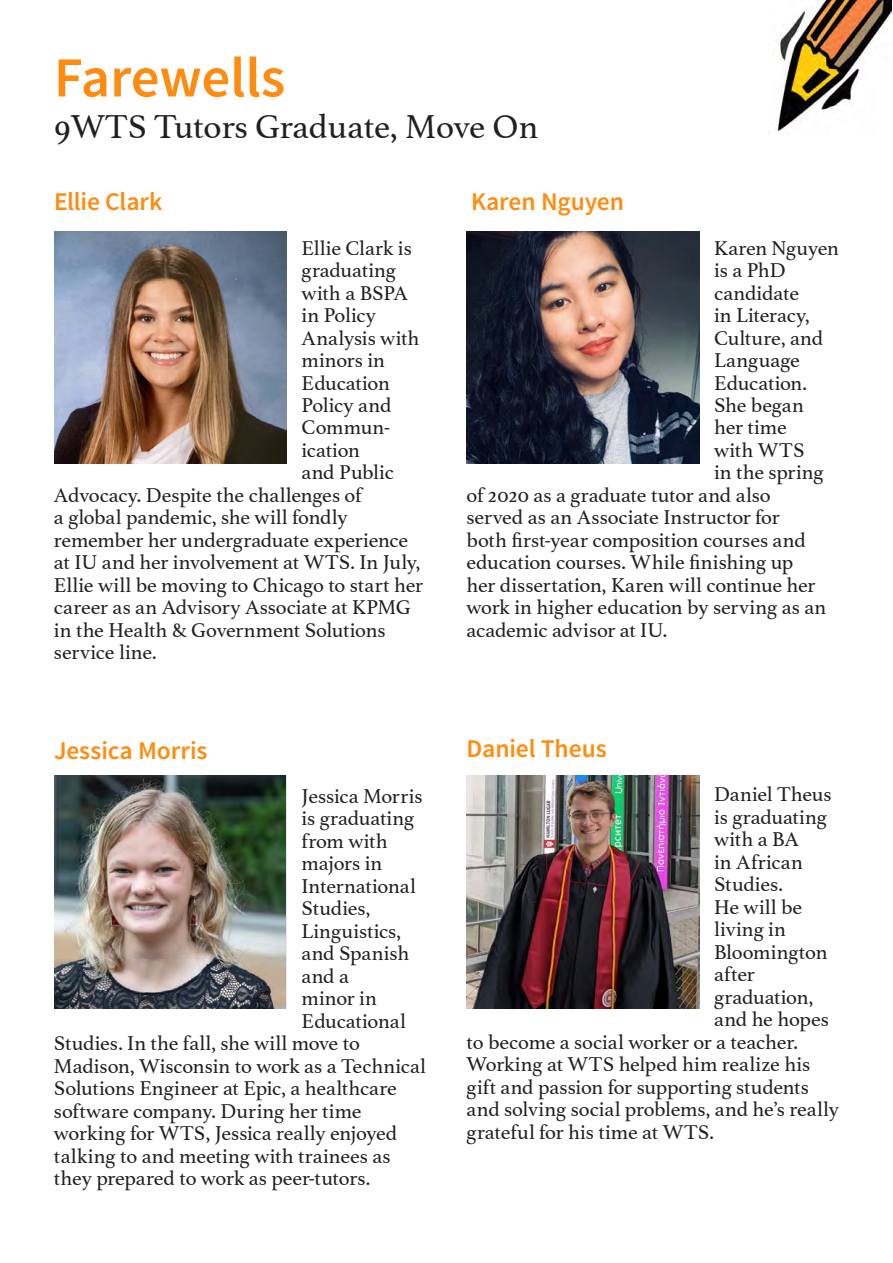
<style>
.page{position:relative;width:893px;height:1263px;background:#fff}
.page>*{position:absolute;margin:0;border:0;box-sizing:border-box;transform-origin:0 0}
.t1{font:600 56.55px "Source Sans Pro";color:#ff8c10}
.t2{font:34.8px "Athelas";letter-spacing:-.005em;color:#231f20}
.t3{font:600 25.5px "Source Sans Pro";letter-spacing:-.005em;color:#ff8c10}
.t4{font:21px "Athelas";letter-spacing:-.005em;color:#231f20}
.t5{font:21px "Athelas";letter-spacing:.015em;color:#231f20}
</style>
<div class="page">
<img style="left:776px;top:0;width:115px;height:135px">
<img style="left:54px;top:231px;width:232px;height:233px">
<img style="left:55px;top:776px;width:231px;height:232px">
<img style="left:467px;top:231px;width:232px;height:233px">
<img style="left:467px;top:776px;width:232px;height:232px">
<h2 class="t1" style="left:54px;top:42px;width:233px">Farewells</h2>
<h3 class="t2" style="left:54px;top:99px;width:486px">9WTS Tutors Graduate, Move On</h3>
<h4 class="t3" style="left:54px;top:186px;width:110px">Ellie Clark</h4>
<p class="t4" style="left:302px;top:231px;width:112px">Ellie Clark is</p>
<p class="t4" style="left:302px;top:253px;width:96px">graduating</p>
<p class="t4" style="left:302px;top:276px;width:108px">with a BSPA</p>
<p class="t4" style="left:302px;top:298px;width:76px">in Policy</p>
<p class="t4" style="left:302px;top:321px;width:120px">Analysis with</p>
<p class="t4" style="left:302px;top:343px;width:85px">minors in</p>
<p class="t4" style="left:302px;top:366px;width:90px">Education</p>
<p class="t4" style="left:302px;top:388px;width:91px">Policy and</p>
<p class="t4" style="left:302px;top:411px;width:90px">Commun-</p>
<p class="t4" style="left:302px;top:433px;width:60px">ication</p>
<p class="t4" style="left:302px;top:456px;width:94px">and Public</p>
<p class="t4" style="left:54px;top:478px;width:309px">Advocacy. Despite the challenges of</p>
<p class="t4" style="left:54px;top:501px;width:295px">a global pandemic, she will fondly</p>
<p class="t4" style="left:54px;top:523px;width:356px">remember her undergraduate experience</p>
<p class="t4" style="left:54px;top:546px;width:368px">at IU and her involvement at WTS. In July,</p>
<p class="t4" style="left:54px;top:568px;width:371px">Ellie will be moving to Chicago to start her</p>
<p class="t4" style="left:54px;top:591px;width:358px">career as an Advisory Associate at KPMG</p>
<p class="t4" style="left:54px;top:613px;width:333px">in the Health &amp; Government Solutions</p>
<p class="t4" style="left:54px;top:636px;width:104px">service line.</p>
<h4 class="t3" style="left:54px;top:734px;width:155px">Jessica Morris</h4>
<p class="t4" style="left:302px;top:779px;width:123px">Jessica Morris</p>
<p class="t4" style="left:302px;top:802px;width:114px">is graduating</p>
<p class="t4" style="left:302px;top:824px;width:88px">from with</p>
<p class="t4" style="left:302px;top:847px;width:82px">majors in</p>
<p class="t4" style="left:302px;top:869px;width:116px">International</p>
<p class="t4" style="left:302px;top:892px;width:70px">Studies,</p>
<p class="t4" style="left:302px;top:914px;width:101px">Linguistics,</p>
<p class="t4" style="left:302px;top:937px;width:109px">and Spanish</p>
<p class="t4" style="left:302px;top:959px;width:49px">and a</p>
<p class="t4" style="left:302px;top:982px;width:77px">minor in</p>
<p class="t4" style="left:302px;top:1004px;width:106px">Educational</p>
<p class="t4" style="left:54px;top:1027px;width:307px">Studies. In the fall, she will move to</p>
<p class="t4" style="left:54px;top:1049px;width:374px">Madison, Wisconsin to work as a Technical</p>
<p class="t4" style="left:54px;top:1072px;width:344px">Solutions Engineer at Epic, a healthcare</p>
<p class="t4" style="left:54px;top:1094px;width:309px">software company. During her time</p>
<p class="t4" style="left:54px;top:1117px;width:345px">working for WTS, Jessica really enjoyed</p>
<p class="t4" style="left:54px;top:1139px;width:338px">talking to and meeting with trainees as</p>
<p class="t4" style="left:54px;top:1162px;width:318px">they prepared to work as peer-tutors.</p>
<h4 class="t3" style="left:471px;top:186px;width:155px">Karen Nguyen</h4>
<p class="t4" style="left:714px;top:231px;width:126px">Karen Nguyen</p>
<p class="t4" style="left:714px;top:253px;width:73px">is a PhD</p>
<p class="t4" style="left:714px;top:276px;width:87px">candidate</p>
<p class="t4" style="left:714px;top:298px;width:97px">in Literacy,</p>
<p class="t4" style="left:714px;top:321px;width:111px">Culture, and</p>
<p class="t4" style="left:714px;top:343px;width:87px">Language</p>
<p class="t4" style="left:714px;top:366px;width:94px">Education.</p>
<p class="t4" style="left:714px;top:388px;width:91px">She began</p>
<p class="t4" style="left:714px;top:411px;width:74px">her time</p>
<p class="t4" style="left:714px;top:433px;width:92px">with WTS</p>
<p class="t4" style="left:714px;top:456px;width:111px">in the spring</p>
<p class="t4" style="left:467px;top:478px;width:306px">of 2020 as a graduate tutor and also</p>
<p class="t4" style="left:467px;top:501px;width:315px">served as an Associate Instructor for</p>
<p class="t4" style="left:467px;top:523px;width:341px">both first-year composition courses and</p>
<p class="t4" style="left:467px;top:546px;width:328px">education courses. While finishing up</p>
<p class="t4" style="left:467px;top:568px;width:350px">her dissertation, Karen will continue her</p>
<p class="t4" style="left:467px;top:591px;width:361px">work in higher education by serving as an</p>
<p class="t4" style="left:467px;top:613px;width:202px">academic advisor at IU.</p>
<h4 class="t3" style="left:467px;top:732px;width:142px">Daniel Theus</h4>
<p class="t4" style="left:714px;top:778px;width:119px">Daniel Theus</p>
<p class="t4" style="left:714px;top:800px;width:114px">is graduating</p>
<p class="t4" style="left:714px;top:823px;width:86px">with a BA</p>
<p class="t5" style="left:714px;top:845px;width:90px">in African</p>
<p class="t4" style="left:714px;top:868px;width:70px">Studies.</p>
<p class="t4" style="left:714px;top:890px;width:90px">He will be</p>
<p class="t4" style="left:714px;top:913px;width:73px">living in</p>
<p class="t4" style="left:714px;top:935px;width:115px">Bloomington</p>
<p class="t4" style="left:714px;top:958px;width:42px">after</p>
<p class="t4" style="left:714px;top:980px;width:101px">graduation,</p>
<p class="t4" style="left:714px;top:1003px;width:116px">and he hopes</p>
<p class="t4" style="left:467px;top:1025px;width:333px">to become a social worker or a teacher.</p>
<p class="t4" style="left:467px;top:1048px;width:345px">Working at WTS helped him realize his</p>
<p class="t4" style="left:467px;top:1070px;width:344px">gift and passion for supporting students</p>
<p class="t4" style="left:467px;top:1093px;width:374px">and solving social problems, and he’s really</p>
<p class="t4" style="left:467px;top:1115px;width:249px">grateful for his time at WTS.</p>
</div>
